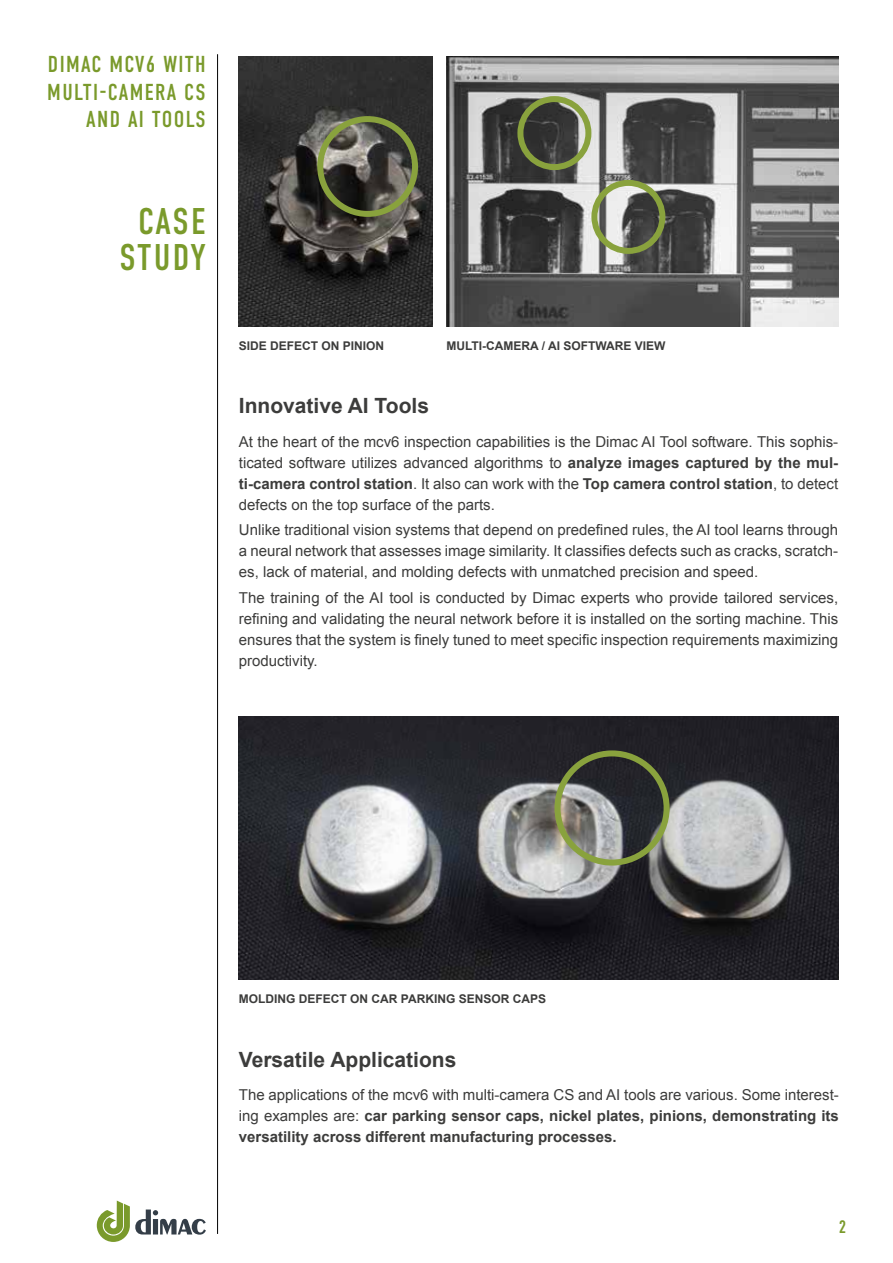
<style>
.page{position:relative;width:893px;height:1263px;background:#fff}
.page>*{position:absolute;margin:0;border:0;box-sizing:border-box;transform-origin:0 0}
.t1{font:37.2px/36.6px "DIN Condensed";letter-spacing:.045em;color:#7a9a2b;text-align:center}
.t2{font:23.1px/27.8px "DIN Condensed";letter-spacing:.06em;color:#7a9a2b;text-align:right}
.t3{font:700 21px "Arial";color:#3c3c3b}
.t4{font:18px "DIN Condensed";color:#7a9a2b}
.t5{font:15px/21px "Arial";color:#3c3c3b;text-align:justify}
.t6{font:700 15px/21px "Arial";color:#3c3c3b;text-align:justify}
.t7{font:700 12px "Arial";color:#3c3c3b}
.s1{font-weight:700}
.s2{font-weight:400}
</style>
<div class="page">
<hr style="left:217px;top:54px;width:1px;height:1180px;background:#000">
<svg style="left:97px;top:1200px;width:109px;height:42px"></svg>
<img style="left:239px;top:717px;width:599px;height:262px">
<div style="left:554px;top:750px;width:116px;height:115px;border:6px solid #89a23d;border-radius:50%"></div>
<img style="left:239px;top:56px;width:193px;height:270px">
<img style="left:446px;top:56px;width:393px;height:270px">
<div style="left:317px;top:116px;width:101px;height:101px;border:6px solid #89a23d;border-radius:50%"></div>
<div style="left:517px;top:96px;width:74px;height:74px;border:6px solid #89a23d;border-radius:50%"></div>
<div style="left:591px;top:180px;width:74px;height:74px;border:6px solid #89a23d;border-radius:50%"></div>
<h2 class="t2" style="left:47px;top:51px;width:160px">DIMAC MCV6 WITH<br>MULTI-CAMERA CS<br>AND AI TOOLS</h2>
<h1 class="t1" style="left:119px;top:203px;width:88px">CASE<br>STUDY</h1>
<p class="t7" style="left:239px;top:338px;width:147px">SIDE DEFECT ON PINION</p>
<p class="t7" style="left:446px;top:338px;width:220px">MULTI-CAMERA / AI SOFTWARE VIEW</p>
<h3 class="t3" style="left:239px;top:392px;width:192px">Innovative AI Tools</h3>
<p class="t5" style="left:239px;top:432px;width:601px">At the heart of the mcv6 inspection capabilities is the Dimac AI Tool software. This sophis&shy;ticated software utilizes advanced algorithms to <span class="s1">analyze images captured by the mul&shy;ti-camera control station</span>. It also can work with the <span class="s1">Top camera control station</span>, to detect defects on the top surface of the parts.</p>
<p class="t5" style="left:239px;top:520px;width:601px">Unlike traditional vision systems that depend on predefined rules, the AI tool learns through a neural network that assesses image similarity. It classifies defects such as cracks, scratch&shy;es, lack of material, and molding defects with unmatched precision and speed.</p>
<p class="t5" style="left:239px;top:587px;width:601px">The training of the AI tool is conducted by Dimac experts who provide tailored services, refining and validating the neural network before it is installed on the sorting machine. This ensures that the system is finely tuned to meet specific inspection requirements maximizing productivity.</p>
<p class="t7" style="left:239px;top:991px;width:309px">MOLDING DEFECT ON CAR PARKING SENSOR CAPS</p>
<h3 class="t3" style="left:239px;top:1045px;width:219px">Versatile Applications</h3>
<p class="t6" style="left:239px;top:1085px;width:602px"><span class="s2">The applications of the mcv6 with multi-camera CS and AI tools are various. Some interest&shy;ing examples are:</span> car parking sensor caps, nickel plates, pinions, demonstrating its versatility across different manufacturing processes.</p>
<p class="t4" style="left:839px;top:1217px;width:9px">2</p>
</div>
